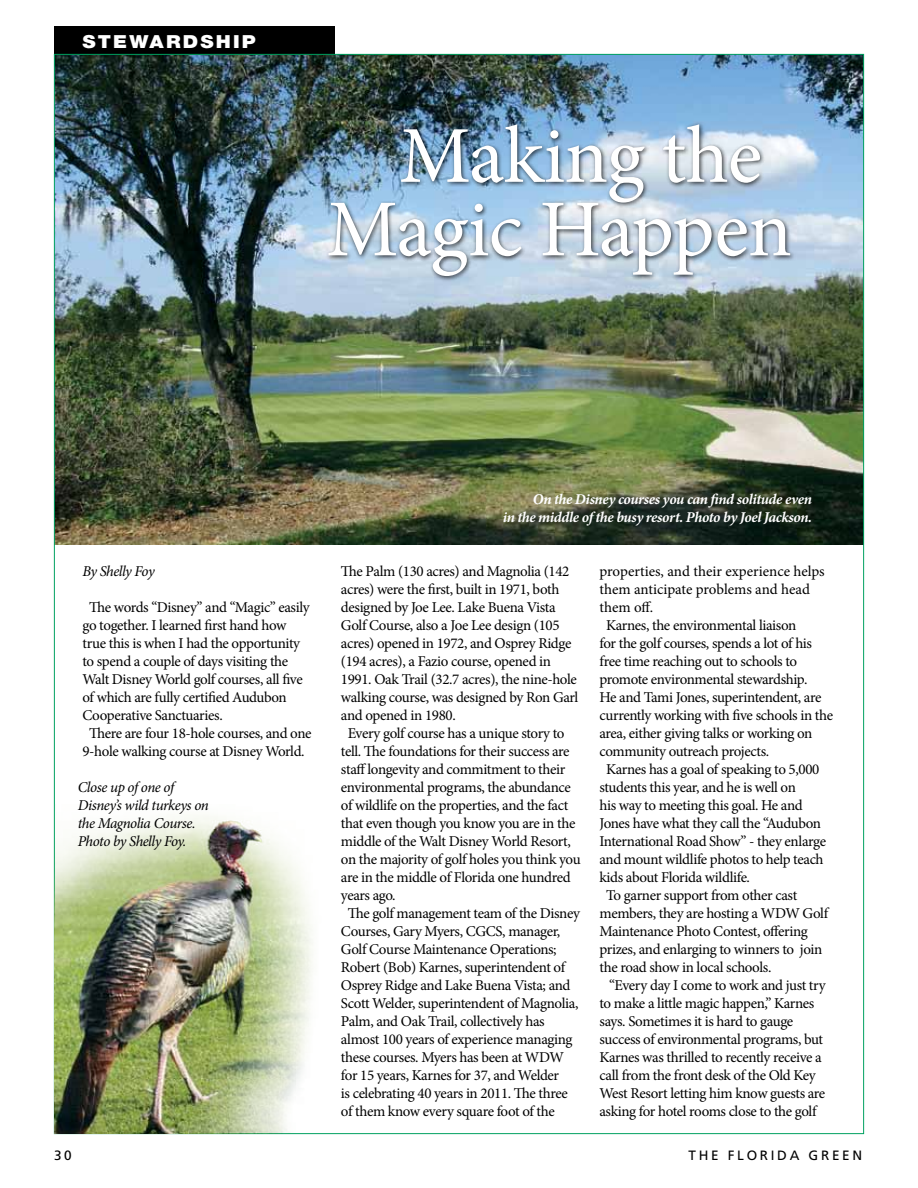
<style>
.page{position:relative;width:918px;height:1188px;background:#fff}
.page>*{position:absolute;margin:0;border:0;box-sizing:border-box;transform-origin:0 0}
.t1{font:80.7px/73.5px "Minion Pro";letter-spacing:-.015em;color:#fff;text-align:center}
.t2{font:900 18px "Helvetica Neue";color:#fff;scale:1.1 1}
.t3{font:15px "Minion Pro";letter-spacing:-.025em;color:#000}
.t4{font:italic 700 15px/18px "Minion Pro";letter-spacing:-.03em;color:#fff;text-align:right}
.t5{font:italic 15px/18px "Minion Pro";letter-spacing:-.03em;color:#000}
.t6{font:15px "Minion Pro";color:#000}
.t7{font:15px "Minion Pro";letter-spacing:-.005em;color:#000}
.t8{font:13.5px "Frutiger";letter-spacing:.2em;color:#000}
</style>
<div class="page">
<img style="left:56px;top:56px;width:806px;height:488px">
<div style="left:54px;top:26px;width:281px;height:29px;background:#000"></div>
<div style="left:325px;top:121px;width:471px;height:160px;background:#000;opacity:.75"></div>
<img style="left:54px;top:805px;width:346px;height:329px">
<p class="t2" style="left:82px;top:30px;width:16px">STEWARDSHIP</p>
<h1 class="t1" style="left:326px;top:120px;width:467px">Making the<br>Magic Happen</h1>
<p class="t5" style="left:82px;top:562px;width:74px">By Shelly Foy</p>
<p class="t3" style="left:89px;top:597px;width:222px">The words “Disney” and “Magic” easily</p>
<p class="t3" style="left:82px;top:615px;width:205px">go together. I learned first hand how</p>
<p class="t3" style="left:82px;top:633px;width:219px">true this is when I had the opportunity</p>
<p class="t3" style="left:82px;top:651px;width:207px">to spend a couple of days visiting the</p>
<p class="t3" style="left:82px;top:669px;width:222px">Walt Disney World golf courses, all five</p>
<p class="t3" style="left:82px;top:687px;width:206px">of which are fully certified Audubon</p>
<p class="t3" style="left:82px;top:705px;width:142px">Cooperative Sanctuaries.</p>
<p class="t3" style="left:89px;top:723px;width:224px">There are four 18-hole courses, and one</p>
<p class="t3" style="left:82px;top:741px;width:224px">9-hole walking course at Disney World.</p>
<p class="t5" style="left:78px;top:778px;width:133px">Close up of one of<br>Disney’s wild turkeys on the Magnolia Course.<br>Photo by Shelly Foy.</p>
<p class="t4" style="left:503px;top:490px;width:311px">On the Disney courses you can find solitude even<br>in the middle of the busy resort. Photo by Joel Jackson.</p>
<p class="t3" style="left:341px;top:561px;width:230px">The Palm (130 acres) and Magnolia (142</p>
<p class="t3" style="left:341px;top:579px;width:220px">acres) were the first, built in 1971, both</p>
<p class="t3" style="left:341px;top:597px;width:216px">designed by Joe Lee. Lake Buena Vista</p>
<p class="t3" style="left:341px;top:615px;width:220px">Golf Course, also a Joe Lee design (105</p>
<p class="t3" style="left:341px;top:633px;width:232px">acres) opened in 1972, and Osprey Ridge</p>
<p class="t3" style="left:341px;top:651px;width:212px">(194 acres), a Fazio course, opened in</p>
<p class="t3" style="left:341px;top:669px;width:237px">1991. Oak Trail (32.7 acres), the nine-hole</p>
<p class="t3" style="left:341px;top:687px;width:239px">walking course, was designed by Ron Garl</p>
<p class="t3" style="left:341px;top:705px;width:116px">and opened in 1980.</p>
<p class="t3" style="left:348px;top:723px;width:218px">Every golf course has a unique story to</p>
<p class="t3" style="left:341px;top:741px;width:230px">tell. The foundations for their success are</p>
<p class="t3" style="left:341px;top:759px;width:226px">staff longevity and commitment to their</p>
<p class="t3" style="left:341px;top:777px;width:231px">environmental programs, the abundance</p>
<p class="t3" style="left:341px;top:795px;width:229px">of wildlife on the properties, and the fact</p>
<p class="t3" style="left:341px;top:813px;width:236px">that even though you know you are in the</p>
<p class="t3" style="left:341px;top:831px;width:231px">middle of the Walt Disney World Resort,</p>
<p class="t3" style="left:341px;top:849px;width:241px">on the majority of golf holes you think you</p>
<p class="t3" style="left:341px;top:867px;width:231px">are in the middle of Florida one hundred</p>
<p class="t3" style="left:341px;top:885px;width:56px">years ago.</p>
<p class="t3" style="left:348px;top:903px;width:234px">The golf management team of the Disney</p>
<p class="t3" style="left:341px;top:921px;width:221px">Courses, Gary Myers, CGCS, manager,</p>
<p class="t3" style="left:341px;top:939px;width:217px">Golf Course Maintenance Operations;</p>
<p class="t3" style="left:341px;top:957px;width:226px">Robert (Bob) Karnes, superintendent of</p>
<p class="t3" style="left:341px;top:975px;width:231px">Osprey Ridge and Lake Buena Vista; and</p>
<p class="t3" style="left:341px;top:993px;width:239px">Scott Welder, superintendent of Magnolia,</p>
<p class="t3" style="left:341px;top:1011px;width:205px">Palm, and Oak Trail, collectively has</p>
<p class="t3" style="left:341px;top:1029px;width:233px">almost 100 years of experience managing</p>
<p class="t3" style="left:341px;top:1047px;width:225px">these courses. Myers has been at WDW</p>
<p class="t3" style="left:341px;top:1065px;width:220px">for 15 years, Karnes for 37, and Welder</p>
<p class="t3" style="left:341px;top:1083px;width:228px">is celebrating 40 years in 2011. The three</p>
<p class="t3" style="left:341px;top:1101px;width:215px">of them know every square foot of the</p>
<p class="t6" style="left:599px;top:561px;width:227px">properties, and their experience helps</p>
<p class="t7" style="left:599px;top:579px;width:212px">them anticipate problems and head</p>
<p class="t3" style="left:599px;top:597px;width:55px">them off.</p>
<p class="t3" style="left:606px;top:615px;width:192px">Karnes, the environmental liaison</p>
<p class="t3" style="left:599px;top:633px;width:214px">for the golf courses, spends a lot of his</p>
<p class="t3" style="left:599px;top:651px;width:199px">free time reaching out to schools to</p>
<p class="t3" style="left:599px;top:669px;width:209px">promote environmental stewardship.</p>
<p class="t3" style="left:599px;top:687px;width:223px">He and Tami Jones, superintendent, are</p>
<p class="t3" style="left:599px;top:705px;width:235px">currently working with five schools in the</p>
<p class="t3" style="left:599px;top:723px;width:214px">area, either giving talks or working on</p>
<p class="t3" style="left:599px;top:741px;width:171px">community outreach projects.</p>
<p class="t3" style="left:606px;top:759px;width:215px">Karnes has a goal of speaking to 5,000</p>
<p class="t3" style="left:599px;top:777px;width:198px">students this year, and he is well on</p>
<p class="t3" style="left:599px;top:795px;width:205px">his way to meeting this goal. He and</p>
<p class="t3" style="left:599px;top:813px;width:223px">Jones have what they call the “Audubon</p>
<p class="t3" style="left:599px;top:831px;width:228px">International Road Show” - they enlarge</p>
<p class="t3" style="left:599px;top:849px;width:226px">and mount wildlife photos to help teach</p>
<p class="t3" style="left:599px;top:867px;width:152px">kids about Florida wildlife.</p>
<p class="t3" style="left:606px;top:885px;width:193px">To garner support from other cast</p>
<p class="t3" style="left:599px;top:903px;width:230px">members, they are hosting a WDW Golf</p>
<p class="t3" style="left:599px;top:921px;width:210px">Maintenance Photo Contest, offering</p>
<p class="t3" style="left:599px;top:939px;width:224px">prizes, and enlarging to winners to join</p>
<p class="t3" style="left:599px;top:957px;width:173px">the road show in local schools.</p>
<p class="t3" style="left:609px;top:975px;width:218px">“Every day I come to work and just try</p>
<p class="t3" style="left:599px;top:993px;width:216px">to make a little magic happen,” Karnes</p>
<p class="t3" style="left:599px;top:1011px;width:195px">says. Sometimes it is hard to gauge</p>
<p class="t3" style="left:599px;top:1029px;width:225px">success of environmental programs, but</p>
<p class="t3" style="left:599px;top:1047px;width:224px">Karnes was thrilled to recently receive a</p>
<p class="t3" style="left:599px;top:1065px;width:218px">call from the front desk of the Old Key</p>
<p class="t3" style="left:599px;top:1083px;width:227px">West Resort letting him know guests are</p>
<p class="t3" style="left:599px;top:1101px;width:218px">asking for hotel rooms close to the golf</p>
<p class="t8" style="left:54px;top:1147px;width:19px">30</p>
<p class="t8" style="left:688px;top:1147px;width:175px">THE FLORIDA GREEN</p>
</div>
